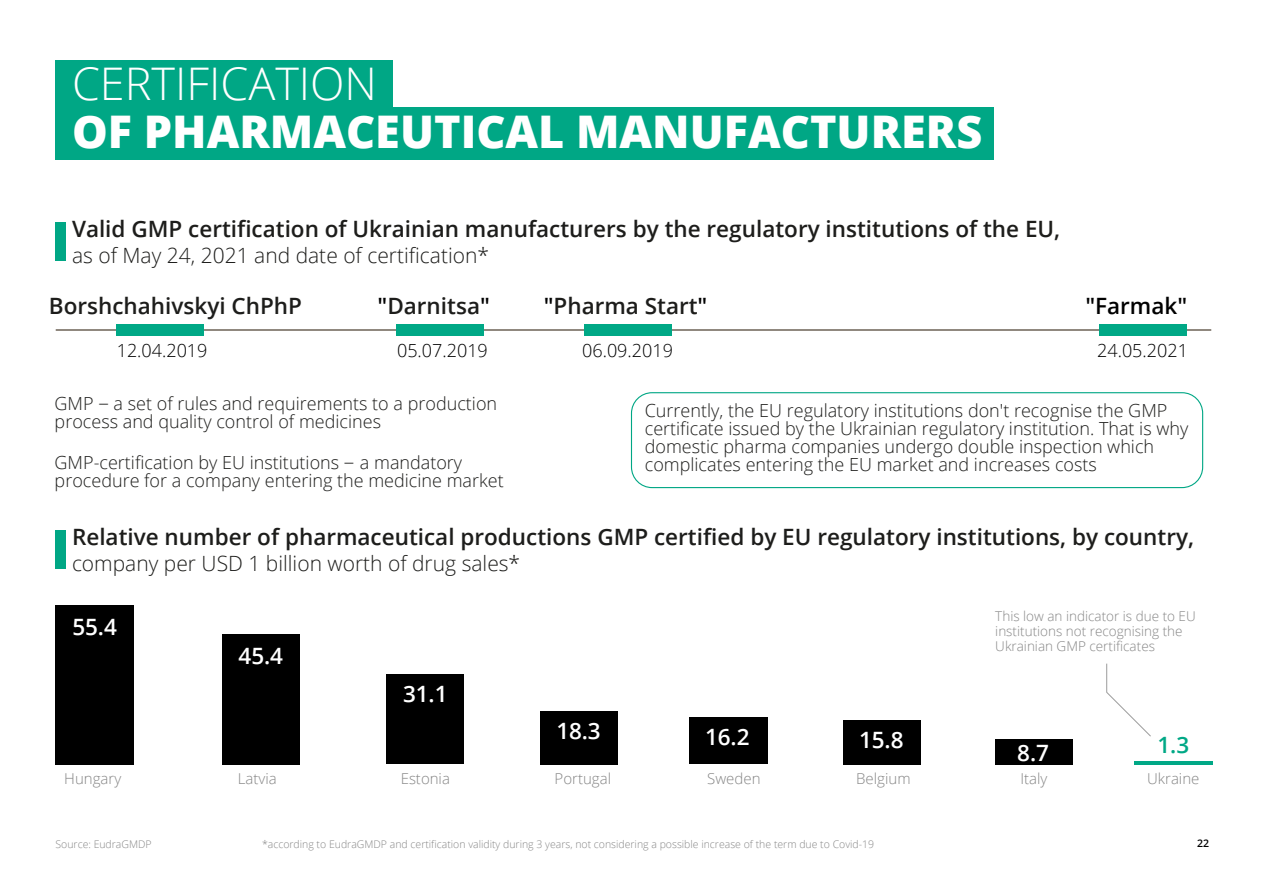
<style>
.page{position:relative;width:1263px;height:893px;background:#fff}
.page>*{position:absolute;margin:0;border:0;box-sizing:border-box;transform-origin:0 0}
.t1{font:800 45px "Open Sans";color:#fff}
.t2{font:300 45px "Open Sans";color:#fff}
.t3{font:600 22.5px "Open Sans";color:#1d1d1b}
.t4{font:600 22.5px "Open Sans";letter-spacing:-.005em;color:#fff}
.t5{font:600 22.5px "Open Sans";color:#000}
.t6{font:600 22.5px "Open Sans";color:#00a886}
.t7{font:300 21px "Open Sans";color:#1d1d1b}
.t8{font:300 18px/18px "Open Sans";color:#1d1d1b}
.t9{font:300 18px "Open Sans";color:#000}
.t10{font:300 15px "Open Sans";color:#858585}
.t11{font:300 13.5px/15px "Open Sans";color:#868686}
.t12{font:300 10.5px "Open Sans";color:#868686}
.t13{font:600 10.5px "Open Sans";color:#000}
.s1{color:#000}
.s2{font-size:21px}
</style>
<div class="page">
<div style="left:631px;top:392px;width:572px;height:96px;border:1px solid #00a785;border-radius:21px"></div>
<div style="left:56px;top:222px;width:10px;height:39px;background:#00a785"></div>
<div style="left:56px;top:530px;width:10px;height:39px;background:#00a785"></div>
<div style="left:56px;top:60px;width:337px;height:53px;background:#00a785"></div>
<div style="left:56px;top:107px;width:938px;height:52px;background:#00a785"></div>
<div style="left:55px;top:605px;width:79px;height:159px;background:#000"></div>
<div style="left:222px;top:634px;width:77px;height:130px;background:#000"></div>
<div style="left:387px;top:674px;width:77px;height:90px;background:#000"></div>
<div style="left:540px;top:711px;width:77px;height:53px;background:#000"></div>
<div style="left:689px;top:718px;width:79px;height:46px;background:#000"></div>
<div style="left:843px;top:720px;width:78px;height:44px;background:#000"></div>
<div style="left:995px;top:739px;width:77px;height:25px;background:#000"></div>
<hr style="left:1134px;top:761px;width:79px;height:3px;background:#00a886">
<hr style="left:56px;top:330px;width:1155px;height:1px;background:#231300">
<div style="left:116px;top:324px;width:88px;height:11px;background:#00a886"></div>
<div style="left:396px;top:324px;width:88px;height:11px;background:#00a886"></div>
<div style="left:584px;top:324px;width:87px;height:11px;background:#00a886"></div>
<div style="left:1099px;top:324px;width:87px;height:11px;background:#00a886"></div>
<svg style="left:1106px;top:663px;width:45px;height:74px"></svg>
<h1 class="t2" style="left:72px;top:52px;width:307px">CERTIFICATION</h1>
<h1 class="t1" style="left:72px;top:97px;width:912px">OF PHARMACEUTICAL MANUFACTURERS</h1>
<p class="t3" style="left:72px;top:213px;width:990px">Valid GMP certification of Ukrainian manufacturers by the regulatory institutions of the EU,</p>
<p class="t7" style="left:72px;top:241px;width:419px">as of May 24, 2021 and date of certification*</p>
<p class="t3" style="left:49px;top:290px;width:255px">Borshchahivskyi ChPhP</p>
<p class="t9" style="left:117px;top:338px;width:92px">12.04.2019</p>
<p class="t3" style="left:378px;top:290px;width:114px"><span class="s1">"</span>Darnitsa<span class="s1">"</span></p>
<p class="t9" style="left:397px;top:338px;width:92px">05.07.2019</p>
<p class="t3" style="left:544px;top:290px;width:165px"><span class="s1">"</span>Pharma Start<span class="s1">"</span></p>
<p class="t9" style="left:582px;top:338px;width:92px">06.09.2019</p>
<p class="t5" style="left:1085px;top:290px;width:103px">"Farmak"</p>
<p class="t9" style="left:1097px;top:338px;width:92px">24.05.2021</p>
<p class="t8" style="left:55px;top:394px;width:444px">GMP <span class="s2">–</span> a set of rules and requirements to a production process and quality control of medicines</p>
<p class="t8" style="left:55px;top:453px;width:451px">GMP-certification by EU institutions <span class="s2">–</span> a mandatory procedure for a company entering the medicine market</p>
<p class="t8" style="left:645px;top:401px;width:545px">Currently, the EU regulatory institutions don't recognise the GMP certificate issued by the Ukrainian regulatory institution. That is why domestic pharma companies undergo double inspection which complicates entering the EU market and increases costs</p>
<p class="t3" style="left:72px;top:522px;width:1123px">Relative number of pharmaceutical productions GMP certified by EU regulatory institutions, by country,</p>
<p class="t7" style="left:72px;top:549px;width:450px">company per USD 1 billion worth of drug sales*</p>
<p class="t11" style="left:995px;top:608px;width:202px">This low an indicator is due to EU institutions not recognising the<br>Ukrainian GMP certificates</p>
<p class="t4" style="left:72px;top:612px;width:46px">55.4</p>
<p class="t4" style="left:239px;top:640px;width:46px">45.4</p>
<p class="t4" style="left:403px;top:679px;width:46px">31.1</p>
<p class="t4" style="left:556px;top:715px;width:46px">18.3</p>
<p class="t4" style="left:705px;top:721px;width:46px">16.2</p>
<p class="t4" style="left:859px;top:724px;width:46px">15.8</p>
<p class="t4" style="left:1017px;top:737px;width:33px">8.7</p>
<p class="t6" style="left:1157px;top:729px;width:33px">1.3</p>
<p class="t10" style="left:64px;top:769px;width:58px">Hungary</p>
<p class="t10" style="left:238px;top:769px;width:40px">Latvia</p>
<p class="t10" style="left:401px;top:769px;width:51px">Estonia</p>
<p class="t10" style="left:555px;top:769px;width:58px">Portugal</p>
<p class="t10" style="left:707px;top:769px;width:55px">Sweden</p>
<p class="t10" style="left:856px;top:769px;width:56px">Belgium</p>
<p class="t10" style="left:1020px;top:769px;width:29px">Italy</p>
<p class="t10" style="left:1147px;top:769px;width:54px">Ukraine</p>
<p class="t12" style="left:56px;top:837px;width:98px">Source: EudraGMDP</p>
<p class="t12" style="left:262px;top:837px;width:614px">*according to EudraGMDP and certification validity during 3 years, not considering a possible increase of the term due to Covid-19</p>
<p class="t13" style="left:1197px;top:836px;width:13px">22</p>
</div>
